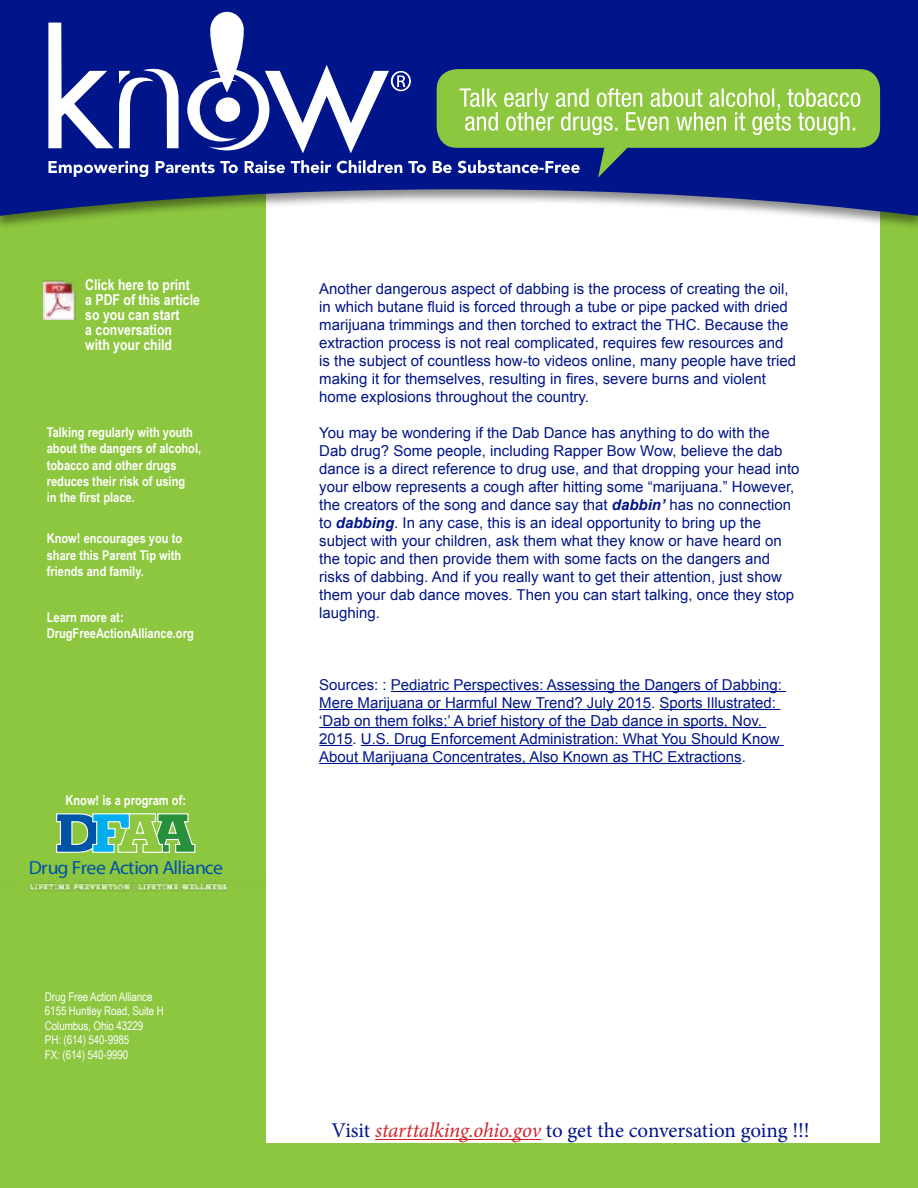
<style>
.page{position:relative;width:918px;height:1188px;background:#fff}
.page>*{position:absolute;margin:0;border:0;box-sizing:border-box;transform-origin:0 0}
.t1{font:21px "Minion Pro";letter-spacing:-.005em;color:#001589}
.t2{font:19.05px "Museo Slab 300";letter-spacing:-.035em;color:#0054a6;scale:1.04 1}
.t3{font:15px/18px "Arial";color:#001589}
.t4{font:700 15px/15px "Arial Narrow";color:#fff}
.t5{font:700 13.5px/16.2px "Arial Narrow";color:#fff}
.t6{font:12px/14.4px "Arial Narrow";letter-spacing:-.01em;color:#fff}
.s1{font-weight:700;font-style:italic}
.s2{font-style:italic;color:#d2232a}
</style>
<div class="page">
<div style="left:258px;top:116px;width:660px;height:1072px;background:#8dc63f"></div>
<div style="left:266px;top:153px;width:614px;height:990px;background:#fff"></div>
<div style="left:0;top:116px;width:262px;height:1072px;background:#8dc63f"></div>
<div style="left:0;top:0;width:918px;height:230px;background:#000;opacity:.45"></div>
<svg style="left:0;top:0;width:918px;height:216px;background:#344695"></svg>
<div style="left:437px;top:69px;width:443px;height:79px;background:#8dc63f;border-radius:20px"></div>
<svg style="left:48px;top:12px;width:812px;height:166px"></svg>
<hr style="left:391px;top:691px;width:395px;height:1px;background:#001589">
<hr style="left:319px;top:709px;width:332px;height:1px;background:#001589">
<hr style="left:659px;top:709px;width:121px;height:1px;background:#001589">
<hr style="left:319px;top:727px;width:447px;height:1px;background:#001589">
<hr style="left:319px;top:745px;width:34px;height:1px;background:#001589">
<hr style="left:361px;top:745px;width:423px;height:1px;background:#001589">
<hr style="left:319px;top:763px;width:423px;height:1px;background:#001589">
<svg style="left:56px;top:813px;width:140px;height:40px"></svg>
<img style="left:29px;top:875px;width:198px;height:16px">
<img style="left:44px;top:280px;width:32px;height:40px">
<hr style="left:375px;top:1139px;width:166px;height:1px;background:#d2232a">
<p class="t4" style="left:85px;top:277px;width:116px">Click here to print a PDF of this article so you can start<br>a conversation with your child</p>
<p class="t5" style="left:47px;top:424px;width:156px">Talking regularly with youth about the dangers of alcohol, tobacco and other drugs reduces their risk of using<br>in the first place.</p>
<p class="t5" style="left:47px;top:530px;width:137px;text-align:justify">Know! encourages you to share this Parent Tip with friends and family.</p>
<p class="t5" style="left:47px;top:608px;width:149px">Learn more at:<br>DrugFreeActionAlliance.org</p>
<p class="t5" style="left:65px;top:791px;width:122px">Know! is a program of:</p>
<p class="t2" style="left:29px;top:856px;width:188px">Drug Free Action Alliance</p>
<p class="t6" style="left:45px;top:989px;width:120px">Drug Free Action Alliance<br>6155 Huntley Road, Suite H<br>Columbus, Ohio 43229<br>PH: (614) 540-9985<br>FX: (614) 540-9990</p>
<p class="t3" style="left:319px;top:280px;width:478px">Another dangerous aspect of dabbing is the process of creating the oil, in which butane fluid is forced through a tube or pipe packed with dried marijuana trimmings and then torched to extract the THC. Because the extraction process is not real complicated, requires few resources and is the subject of countless how-to videos online, many people have tried making it for themselves, resulting in fires, severe burns and violent home explosions throughout the country.</p>
<p class="t3" style="left:319px;top:424px;width:482px">You may be wondering if the Dab Dance has anything to do with the Dab drug? Some people, including Rapper Bow Wow, believe the dab dance is a direct reference to drug use, and that dropping your head into your elbow represents a cough after hitting some “marijuana.” However, the creators of the song and dance say that <span class="s1">dabbin’</span> has no connection to <span class="s1">dabbing</span>. In any case, this is an ideal opportunity to bring up the subject with your children, ask them what they know or have heard on the topic and then provide them with some facts on the dangers and risks of dabbing. And if you really want to get their attention, just show them your dab dance moves. Then you can start talking, once they stop laughing.</p>
<p class="t3" style="left:319px;top:676px;width:464px">Sources: : Pediatric Perspectives: Assessing the Dangers of Dabbing:<br>Mere Marijuana or Harmful New Trend? July 2015. Sports Illustrated: ‘Dab on them folks;’ A brief history of the Dab dance in sports, Nov.<br>2015. U.S. Drug Enforcement Administration: What You Should Know About Marijuana Concentrates, Also Known as THC Extractions.</p>
<h1 class="t1" style="left:332px;top:1117px;width:480px">Visit <span class="s2">starttalking.ohio.gov</span> to get the conversation going !!!</h1>
</div>
